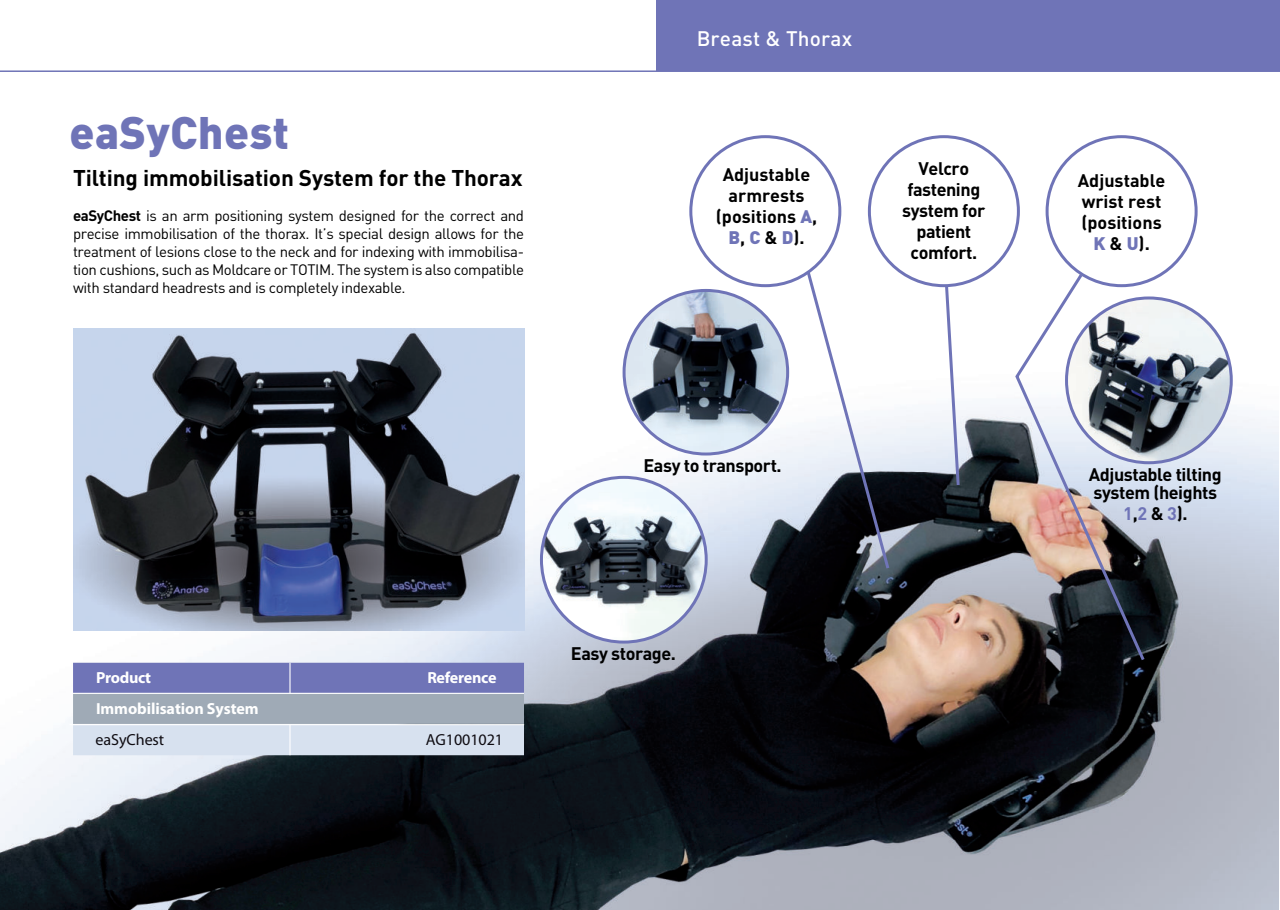
<style>
.page{position:relative;width:1280px;height:910px;background:#fff}
.page>*{position:absolute;margin:0;border:0;box-sizing:border-box;transform-origin:0 0}
.t1{font:900 45px "DIN Pro";letter-spacing:.01em;color:#6f74b7}
.t2{font:700 22.5px "DIN Pro";letter-spacing:-.005em;color:#000}
.t3{font:500 20.85px "DIN Pro";letter-spacing:.01em;color:#fff}
.t4{font:700 18px/21px "DIN Pro";letter-spacing:-.025em;color:#000;text-align:center}
.t5{font:700 18px/21px "DIN Pro";color:#000;text-align:center}
.t6{font:700 16.05px "Myriad Pro";letter-spacing:-.005em;color:#fff}
.t7{font:16.05px "Myriad Pro";letter-spacing:-.005em;color:#0f0c12}
.t8{font:15px/18px "DIN Pro";letter-spacing:-.025em;color:#000;text-align:justify}
.s1{font-weight:900;color:#6f74b7}
.s2{color:#020102}
.s3{font-weight:700}
.s4{color:#6f74b7}
</style>
<div class="page">
<img style="left:0;top:135px;width:1279px;height:775px">
<img style="left:73px;top:328px;width:451px;height:302px">
<img style="left:541px;top:477px;width:165px;height:165px;border-radius:82px">
<img style="left:624px;top:290px;width:164px;height:164px;border-radius:82px">
<img style="left:1066px;top:298px;width:165px;height:165px;border-radius:82px">
<div style="left:689px;top:135px;width:152px;height:152px;border:3px solid #6f74b7;border-radius:50%"></div>
<div style="left:868px;top:135px;width:152px;height:152px;border:3px solid #6f74b7;border-radius:50%"></div>
<svg style="left:804px;top:268px;width:87px;height:304px"></svg>
<svg style="left:943px;top:282px;width:18px;height:206px"></svg>
<svg style="left:1013px;top:271px;width:134px;height:393px"></svg>
<svg style="left:73px;top:663px;width:451px;height:92px;background:#a2aac9"></svg>
<hr style="left:71px;top:693px;width:453px;height:1px;background:#fff">
<hr style="left:69px;top:724px;width:455px;height:1px;background:#fff">
<hr style="left:289px;top:663px;width:2px;height:30px;background:#fff">
<hr style="left:289px;top:725px;width:2px;height:30px;background:#fff">
<hr style="left:0;top:70px;width:1280px;height:2px;background:#6f74b7">
<div style="left:656px;top:0;width:624px;height:71px;background:#6f74b7"></div>
<h1 class="t1" style="left:69px;top:117px;width:221px">eaSyChest</h1>
<h3 class="t3" style="left:697px;top:26px;width:157px">Breast &amp; Thorax</h3>
<p class="t4" style="left:902px;top:159px;width:85px">Velcro fastening system for patient comfort.</p>
<h2 class="t2" style="left:73px;top:168px;width:451px">Tilting immobilisation System for the Thorax</h2>
<p class="t5" style="left:716px;top:165px;width:103px">Adjustable armrests (positions <span class="s1">A</span><span class="s2">,<br></span><span class="s1">B</span><span class="s2">,</span> <span class="s1">C</span> &amp; <span class="s1">D</span>).</p>
<p class="t5" style="left:1078px;top:171px;width:89px">Adjustable wrist rest (positions<br><span class="s1">K</span> &amp; <span class="s1">U</span>).</p>
<p class="t8" style="left:73px;top:208px;width:453px"><span class="s3">eaSyChest</span> is an arm positioning system designed for the correct and precise immobilisation of the thorax. It’s special design allows for the treatment of lesions close to the neck and for indexing with immobilisa&shy;tion cushions, such as Moldcare or TOTIM. The system is also compatible with standard headrests and is completely indexable.</p>
<p class="t6" style="left:96px;top:672px;width:56px">Product</p>
<p class="t6" style="left:427px;top:672px;width:71px">Reference</p>
<p class="t6" style="left:96px;top:702px;width:164px">Immobilisation System</p>
<p class="t7" style="left:96px;top:734px;width:70px">eaSyChest</p>
<p class="t7" style="left:426px;top:734px;width:79px">AG1001021</p>
<p class="t4" style="left:643px;top:456px;width:140px">Easy to transport.</p>
<p class="t4" style="left:571px;top:644px;width:107px">Easy storage.</p>
<p class="t4" style="left:1089px;top:467px;width:134px;line-height:18px;text-align:left">Adjustable tilting system (heights</p>
<p class="t4" style="left:1123px;top:504px;width:66px"><span class="s4">1</span>,<span class="s4">2</span> &amp; <span class="s4">3</span>).</p>
</div>
